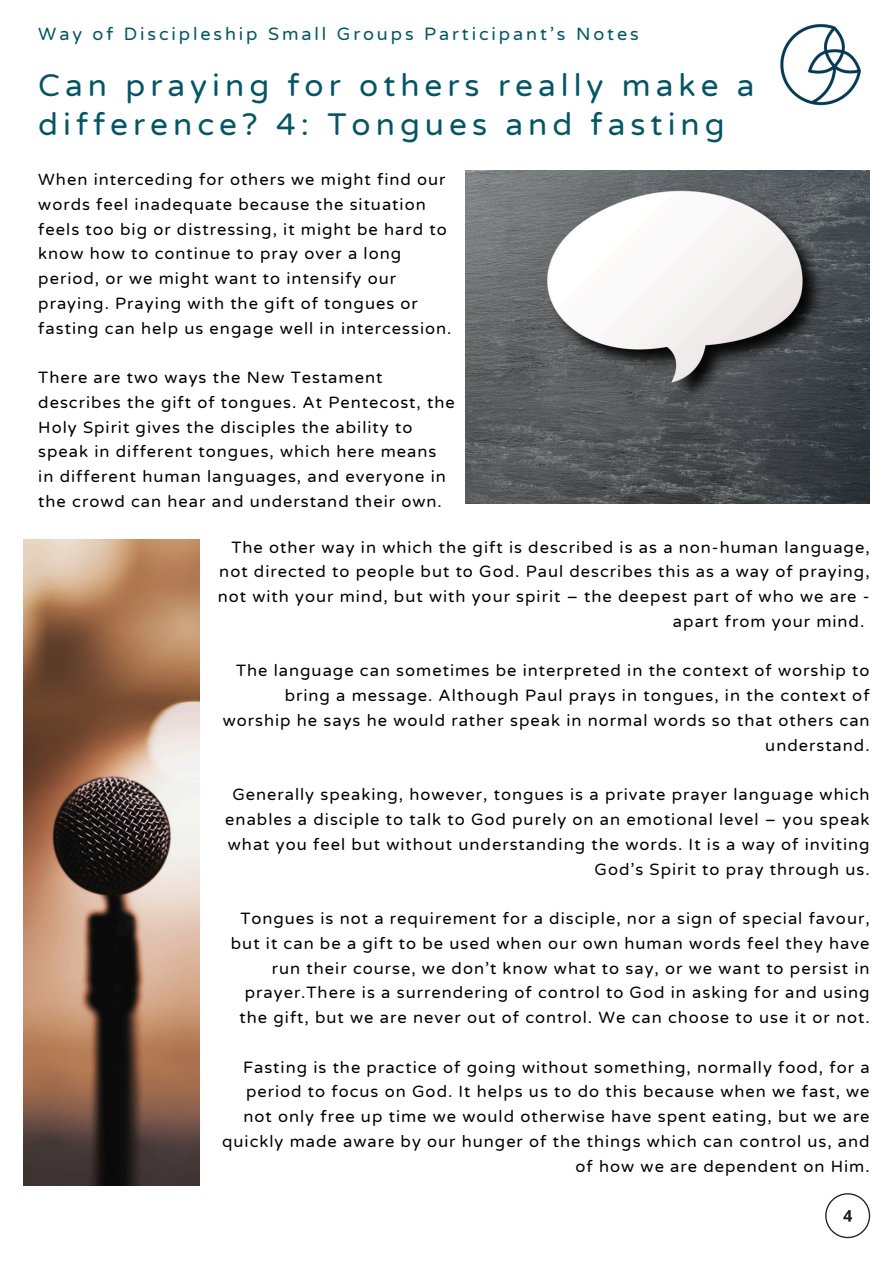
<style>
.page{position:relative;width:894px;height:1264px;background:#fff}
.page>*{position:absolute;margin:0;border:0;box-sizing:border-box;transform-origin:0 0}
.t1{font:31.5px/39.3px "Varela Round";letter-spacing:.16em;color:#045665}
.t2{font:18px "Varela Round";letter-spacing:.16em;color:#045665}
.t3{font:16.5px/24.8px "Varela Round";letter-spacing:.06em;color:#000;text-align:right}
</style>
<div class="page">
<img style="left:780px;top:23px;width:81px;height:83px">
<img style="left:465px;top:171px;width:404px;height:333px">
<img style="left:24px;top:539px;width:176px;height:646px">
<svg style="left:825px;top:1193px;width:44px;height:45px"></svg>
<p class="t2" style="left:38px;top:23px;width:601px">Way of Discipleship Small Groups Participant’s Notes</p>
<p class="t1" style="left:38px;top:66px;width:717px">Can praying for others really make a difference? 4: Tongues and fasting</p>
<p class="t3" style="left:38px;top:167px;width:414px;text-align:left">When interceding for others we might find our words feel inadequate because the situation feels too big or distressing, it might be hard to know how to continue to pray over a long period, or we might want to intensify our praying. Praying with the gift of tongues or fasting can help us engage well in intercession.</p>
<p class="t3" style="left:38px;top:365px;width:418px;text-align:left">There are two ways the New Testament describes the gift of tongues. At Pentecost, the Holy Spirit gives the disciples the ability to speak in different tongues, which here means in different human languages, and everyone in the crowd can hear and understand their own.</p>
<p class="t3" style="left:231px;top:535px;width:639px">The other way in which the gift is described is as a non-human language,</p>
<p class="t3" style="left:219px;top:559px;width:651px">not directed to people but to God. Paul describes this as a way of praying,</p>
<p class="t3" style="left:218px;top:584px;width:653px">not with your mind, but with your spirit – the deepest part of who we are -</p>
<p class="t3" style="left:672px;top:609px;width:193px">apart from your mind.</p>
<p class="t3" style="left:223px;top:658px;width:648px">The language can sometimes be interpreted in the context of worship to bring a message. Although Paul prays in tongues, in the context of worship he says he would rather speak in normal words so that others can understand.</p>
<p class="t3" style="left:225px;top:782px;width:645px">Generally speaking, however, tongues is a private prayer language which enables a disciple to talk to God purely on an emotional level – you speak what you feel but without understanding the words. It is a way of inviting God’s Spirit to pray through us.</p>
<p class="t3" style="left:231px;top:906px;width:640px">Tongues is not a requirement for a disciple, nor a sign of special favour, but it can be a gift to be used when our own human words feel they have run their course, we don’t know what to say, or we want to persist in prayer.There is a surrendering of control to God in asking for and using the gift, but we are never out of control. We can choose to use it or not.</p>
<p class="t3" style="left:222px;top:1054px;width:648px">Fasting is the practice of going without something, normally food, for a period to focus on God. It helps us to do this because when we fast, we not only free up time we would otherwise have spent eating, but we are quickly made aware by our hunger of the things which can control us, and of how we are dependent on Him.</p>
</div>
